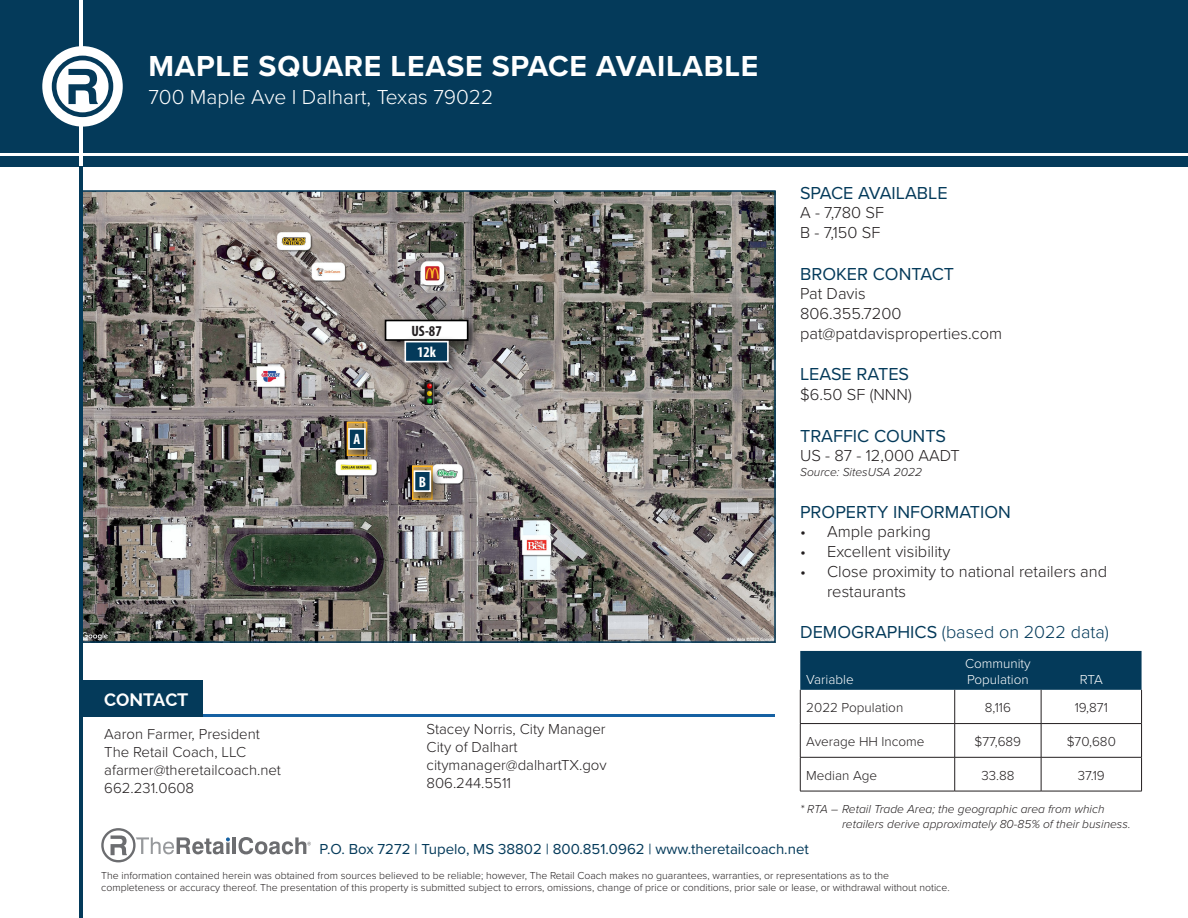
<style>
.page{position:relative;width:1188px;height:918px;background:#fff}
.page>*{position:absolute;margin:0;border:0;box-sizing:border-box;transform-origin:0 0}
.BlueTitles{font:700 30px "Proxima Nova";letter-spacing:.025em;color:#fff}
.BlueTitles-2{font:300 21px "Proxima Nova";color:#fff}
.t1{font:18px "Proxima Nova";color:#043a5a}
.t2{font:300 18px "Proxima Nova";color:#043a5a}
.t3{font:700 18px "Raleway";color:#fff}
.t4{font:300 16.5px/19.8px "Proxima Nova";color:#231f20}
.t5{font:300 15px "Proxima Nova";color:#231f20}
.t6{font:15px "Proxima Nova";color:#043a5a}
.BlueTitles-3{font:700 condensed 15px "Myriad Pro";color:#231f20}
.BlueTitles-4{font:700 condensed 15px "Myriad Pro";color:#fff}
.t7{font:300 13.5px "Proxima Nova";color:#231f20}
.t8{font:300 13.5px/16.2px "Proxima Nova";color:#fff}
.t9{font:italic 300 12px "Proxima Nova";color:#231f20}
.t10{font:300 10.5px/12px "Proxima Nova";color:#231f20}
.s1{font-weight:400}
</style>
<div class="page">
<img style="left:84px;top:193px;width:689px;height:447px">
<div style="left:0;top:0;width:1188px;height:161px;background:#043a5a"></div>
<div style="left:0;top:156px;width:1188px;height:10px;background:#043a5a"></div>
<hr style="left:79px;top:0;width:4px;height:239px;background:#fff">
<hr style="left:79px;top:166px;width:4px;height:752px;background:#043a5a">
<hr style="left:0;top:153px;width:1188px;height:3px;background:#fff">
<hr style="left:202px;top:715px;width:572px;height:2px;background:#1561a3">
<div style="left:83px;top:680px;width:119px;height:37px;background:#043a5a"></div>
<div style="left:42px;top:46px;width:81px;height:81px;background:#fff;border-radius:50%"></div>
<svg style="left:52px;top:56px;width:61px;height:61px"></svg>
<hr style="left:233px;top:837px;width:3px;height:17px;background:#6c6d70">
<svg style="left:101px;top:828px;width:129px;height:34px"></svg>
<svg style="left:239px;top:837px;width:72px;height:17px"></svg>
<div style="left:800px;top:651px;width:342px;height:39px;background:#043a5a"></div>
<hr style="left:800px;top:690px;width:1px;height:33px;background:#231f20">
<hr style="left:954px;top:690px;width:1px;height:33px;background:#231f20">
<hr style="left:1041px;top:690px;width:1px;height:33px;background:#231f20">
<hr style="left:1141px;top:690px;width:1px;height:33px;background:#231f20">
<hr style="left:800px;top:724px;width:1px;height:33px;background:#231f20">
<hr style="left:800px;top:757px;width:1px;height:34px;background:#231f20">
<hr style="left:800px;top:723px;width:155px;height:1px;background:#231f20">
<hr style="left:955px;top:723px;width:86px;height:1px;background:#231f20">
<hr style="left:1041px;top:723px;width:101px;height:1px;background:#231f20">
<hr style="left:954px;top:724px;width:1px;height:33px;background:#231f20">
<hr style="left:1041px;top:724px;width:1px;height:33px;background:#231f20">
<hr style="left:1141px;top:724px;width:1px;height:33px;background:#231f20">
<hr style="left:954px;top:757px;width:1px;height:34px;background:#231f20">
<hr style="left:1041px;top:757px;width:1px;height:34px;background:#231f20">
<hr style="left:1141px;top:757px;width:1px;height:34px;background:#231f20">
<hr style="left:800px;top:757px;width:155px;height:1px;background:#231f20">
<hr style="left:955px;top:757px;width:86px;height:1px;background:#231f20">
<hr style="left:1041px;top:757px;width:101px;height:1px;background:#231f20">
<hr style="left:800px;top:791px;width:155px;height:1px;background:#231f20">
<hr style="left:955px;top:791px;width:86px;height:1px;background:#231f20">
<hr style="left:1041px;top:791px;width:101px;height:1px;background:#231f20">
<div style="left:380px;top:315px;width:102px;height:39px;background:#231f20;opacity:.75"></div>
<div style="left:386px;top:320px;width:82px;height:20px;background:#fff"></div>
<div style="left:385px;top:320px;width:83px;height:21px;border:2px solid #000"></div>
<div style="left:400px;top:336px;width:62px;height:40px;background:#231f20;opacity:.75"></div>
<div style="left:405px;top:342px;width:43px;height:20px;background:#043a5a"></div>
<div style="left:404px;top:341px;width:45px;height:21px;border:2px solid #fff"></div>
<div style="left:347px;top:422px;width:20px;height:34px;border:2px solid #ffb620"></div>
<div style="left:343px;top:423px;width:36px;height:40px;background:#231f20;opacity:.75"></div>
<div style="left:349px;top:429px;width:16px;height:20px;background:#043a5a"></div>
<div style="left:348px;top:428px;width:18px;height:22px;border:2px solid #fff"></div>
<div style="left:409px;top:465px;width:35px;height:40px;background:#231f20;opacity:.75"></div>
<div style="left:414px;top:471px;width:16px;height:20px;background:#043a5a"></div>
<div style="left:414px;top:470px;width:17px;height:22px;border:2px solid #fff"></div>
<img style="left:419px;top:380px;width:20px;height:24px">
<p class="BlueTitles" style="left:148px;top:43px;width:611px">MAPLE SQUARE LEASE SPACE AVAILABLE</p>
<p class="BlueTitles-2" style="left:148px;top:82px;width:347px">700 Maple Ave I Dalhart, Texas 79022</p>
<p class="BlueTitles-4" style="left:354px;top:430px;width:8px">A</p>
<p class="BlueTitles-3" style="left:411px;top:322px;width:32px">US-87</p>
<p class="BlueTitles-4" style="left:417px;top:343px;width:20px">12k</p>
<p class="BlueTitles-4" style="left:419px;top:472px;width:9px">B</p>
<p class="t3" style="left:104px;top:689px;width:86px">CONTACT</p>
<p class="t5" style="left:104px;top:723px;width:157px">Aaron Farmer, President</p>
<p class="t5" style="left:104px;top:741px;width:143px">The Retail Coach, LLC</p>
<p class="t5" style="left:104px;top:759px;width:178px">afarmer@theretailcoach.net</p>
<p class="t5" style="left:104px;top:777px;width:91px">662.231.0608</p>
<p class="t5" style="left:427px;top:718px;width:181px">Stacey Norris, City Manager</p>
<p class="t5" style="left:427px;top:736px;width:93px">City of Dalhart</p>
<p class="t5" style="left:427px;top:754px;width:182px">citymanager@dalhartTX.gov</p>
<p class="t5" style="left:427px;top:772px;width:86px">806.244.5511</p>
<p class="t1" style="left:800px;top:179px;width:149px">SPACE AVAILABLE</p>
<p class="t4" style="left:800px;top:202px;width:85px">A - 7,780 SF</p>
<p class="t4" style="left:800px;top:222px;width:82px">B - 7,150 SF</p>
<p class="t1" style="left:800px;top:260px;width:156px">BROKER CONTACT</p>
<p class="t4" style="left:800px;top:283px;width:67px">Pat Davis</p>
<p class="t4" style="left:800px;top:303px;width:103px">806.355.7200</p>
<p class="t4" style="left:800px;top:323px;width:204px">pat@patdavisproperties.com</p>
<p class="t1" style="left:800px;top:361px;width:111px">LEASE RATES</p>
<p class="t4" style="left:800px;top:384px;width:113px">$6.50 SF (NNN)</p>
<p class="t1" style="left:800px;top:422px;width:147px">TRAFFIC COUNTS</p>
<p class="t4" style="left:800px;top:445px;width:161px">US - 87 - 12,000 AADT</p>
<p class="t9" style="left:800px;top:463px;width:123px">Source: SitesUSA 2022</p>
<p class="t1" style="left:800px;top:498px;width:212px">PROPERTY INFORMATION</p>
<p class="t4" style="left:800px;top:521px;width:132px">• Ample parking</p>
<p class="t4" style="left:800px;top:541px;width:152px">• Excellent visibility</p>
<p class="t4" style="left:827px;top:561px;width:282px;text-indent:-27px">• Close proximity to national retailers and restaurants</p>
<p class="t2" style="left:800px;top:619px;width:310px"><span class="s1">DEMOGRAPHICS</span> (based on 2022 data)</p>
<p class="t8" style="left:806px;top:670px;width:49px">Variable</p>
<p class="t8" style="left:965px;top:654px;width:67px">Community<br>Population</p>
<p class="t8" style="left:1080px;top:670px;width:25px">RTA</p>
<p class="t7" style="left:806px;top:697px;width:99px">2022 Population</p>
<p class="t7" style="left:985px;top:697px;width:27px">8,116</p>
<p class="t7" style="left:1075px;top:697px;width:35px">19,871</p>
<p class="t7" style="left:806px;top:731px;width:120px">Average HH Income</p>
<p class="t7" style="left:975px;top:731px;width:48px">$77,689</p>
<p class="t7" style="left:1067px;top:731px;width:51px">$70,680</p>
<p class="t7" style="left:806px;top:765px;width:72px">Median Age</p>
<p class="t7" style="left:981px;top:765px;width:35px">33.88</p>
<p class="t7" style="left:1078px;top:765px;width:28px">37.19</p>
<p class="t9" style="left:800px;top:800px;width:306px">* RTA – Retail Trade Area; the geographic area from which</p>
<p class="t9" style="left:842px;top:815px;width:290px">retailers derive approximately 80-85% of their business.</p>
<p class="t6" style="left:320px;top:838px;width:491px">P.O. Box 7272 | Tupelo, MS 38802 | 800.851.0962 | www.theretailcoach.net</p>
<p class="t10" style="left:101px;top:869px;width:850px">The information contained herein was obtained from sources believed to be reliable; however, The Retail Coach makes no guarantees, warranties, or representations as to the completeness or accuracy thereof. The presentation of this property is submitted subject to errors, omissions, change of price or conditions, prior sale or lease, or withdrawal without notice.</p>
</div>
